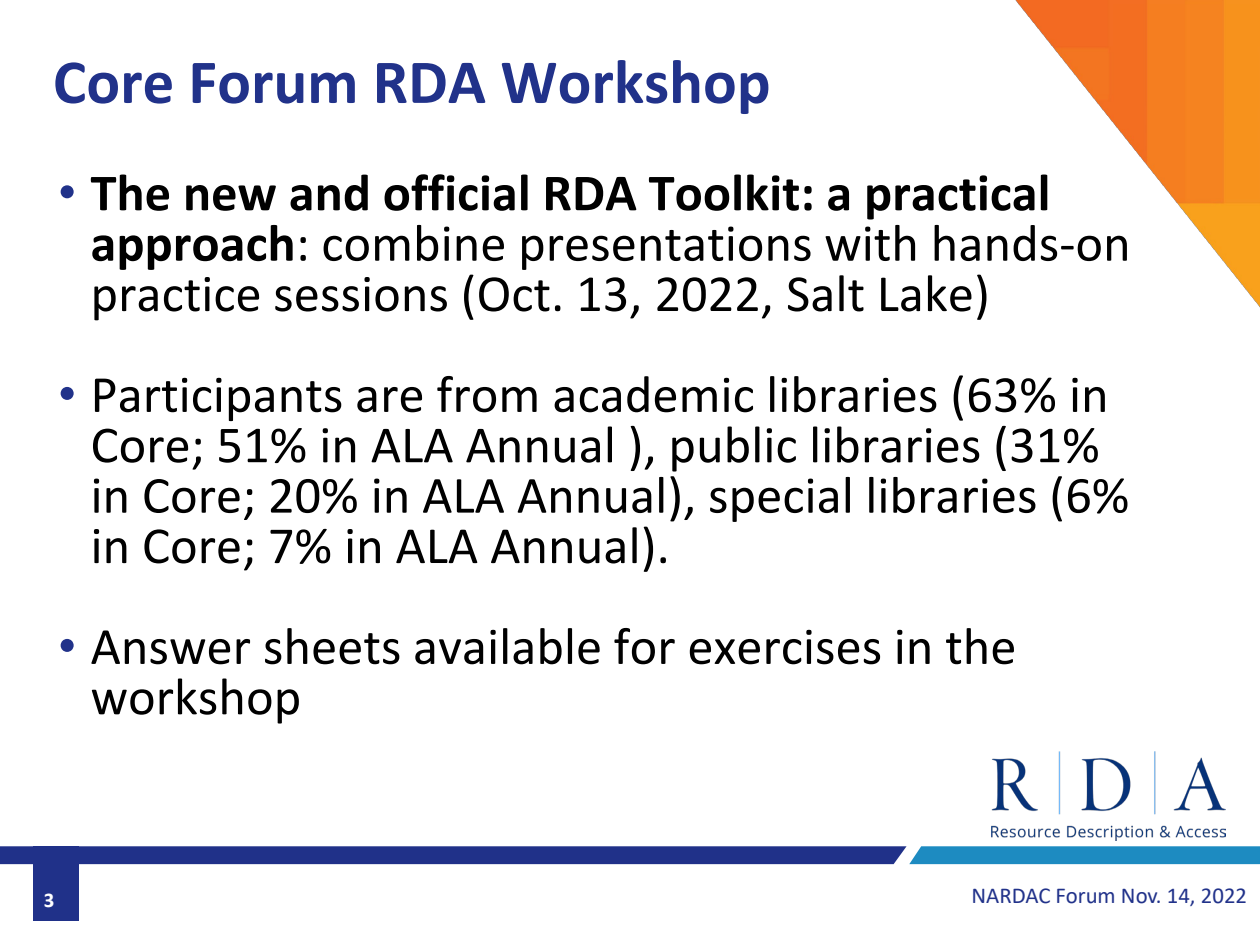
<style>
.page{position:relative;width:1260px;height:945px;background:#fff}
.page>*{position:absolute;margin:0;border:0;box-sizing:border-box;transform-origin:0 0}
.t1{font:700 63px "Calibri";color:#21328a}
.t2{font:52.5px/50.4px "Calibri";color:#000}
.t3{font:22.75px "Calibri";color:#21328a}
.t4{font:700 21px "Calibri";color:#fff}
.s1{font-family:"Arial";color:#21328a}
.s2{font-weight:700}
</style>
<div class="page">
<svg style="left:0;top:846px;width:1260px;height:18px"></svg>
<div style="left:33px;top:846px;width:46px;height:75px;background:#203189"></div>
<img style="left:991px;top:751px;width:235px;height:90px">
<img style="left:1015px;top:0;width:245px;height:308px">
<h2 class="t1" style="left:53px;top:37px;width:719px">Core Forum RDA Workshop</h2>
<p class="t2" style="left:91px;top:166px;width:1042px;text-indent:-33px"><span class="s1">•</span> <span class="s2">The new and official RDA Toolkit: a practical approach</span>: combine presentations with hands-on practice sessions (Oct. 13, 2022, Salt Lake)</p>
<p class="t2" style="left:91px;top:368px;width:1040px;text-indent:-33px"><span class="s1">•</span> Participants are from academic libraries (63% in Core; 51% in ALA Annual ), public libraries (31% in Core; 20% in ALA Annual), special libraries (6% in Core; 7% in ALA Annual).</p>
<p class="t2" style="left:91px;top:620px;width:927px;text-indent:-33px"><span class="s1">•</span> Answer sheets available for exercises in the workshop</p>
<p class="t4" style="left:44px;top:885px;width:12px">3</p>
<p class="t3" style="left:971px;top:880px;width:277px">NARDAC Forum Nov. 14, 2022</p>
</div>
